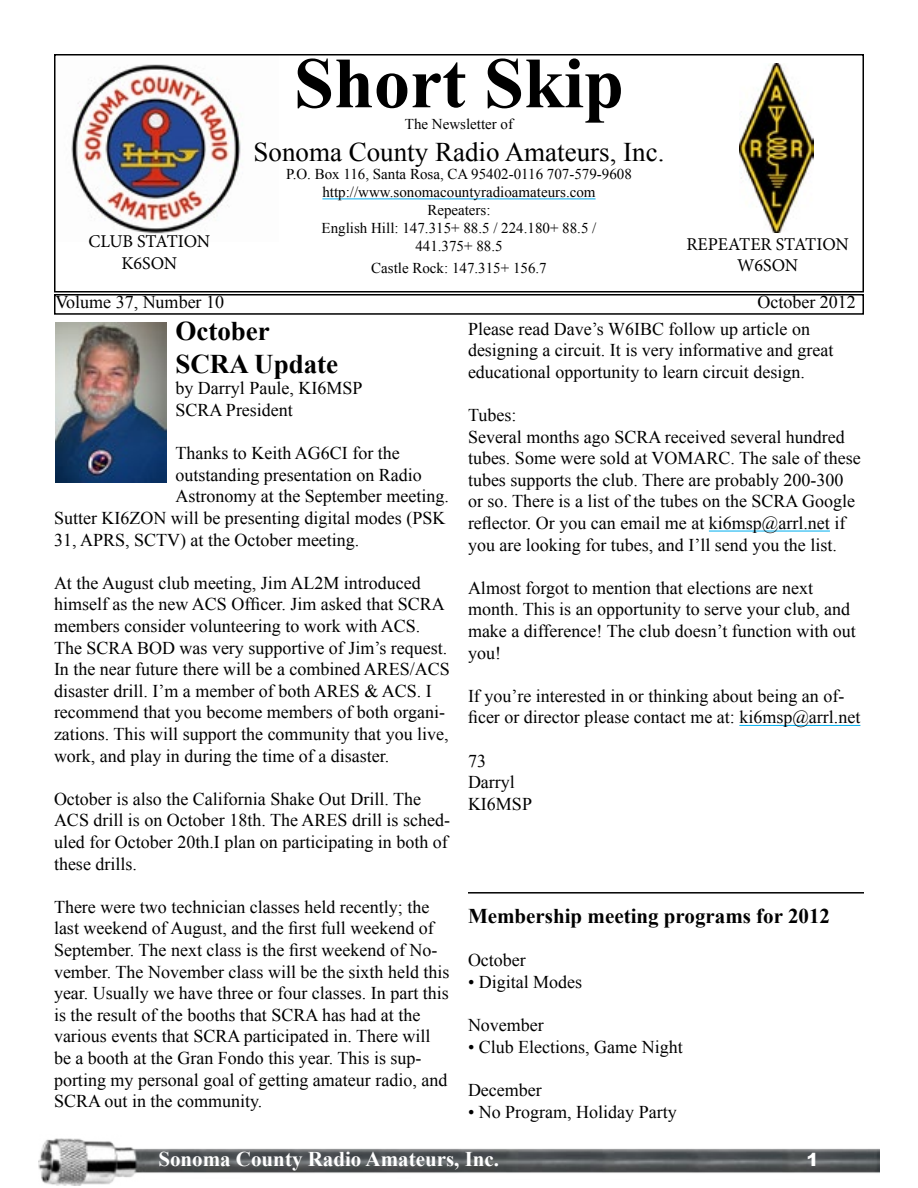
<style>
.page{position:relative;width:918px;height:1188px;background:#fff}
.page>*{position:absolute;margin:0;border:0;box-sizing:border-box;transform-origin:0 0}
.t1{font:700 72px "Times New Roman";color:#000}
.t2{font:27px "Times New Roman";color:#000}
.t3{font:700 27px/32.4px "Times New Roman";color:#000}
.t4{font:700 21px "Times New Roman";color:#000}
.t5{font:700 21px "Times New Roman";color:#fff}
.t6{font:18px/21.6px "Times New Roman";color:#000}
.t7{font:18px/21.6px "Minion Pro";letter-spacing:-.005em;color:#000;text-align:center}
.t8{font:900 18px "Arial";color:#fff}
.t9{font:15px/18px "Times New Roman";color:#000;text-align:center}
</style>
<div class="page">
<img style="left:39px;top:1138px;width:840px;height:47px">
<img style="left:71px;top:64px;width:170px;height:170px">
<img style="left:740px;top:64px;width:73px;height:168px">
<hr style="left:322px;top:199px;width:274px;height:1px;background:#00aeef">
<div style="left:54px;top:54px;width:810px;height:238px;border:2px solid #000"></div>
<div style="left:54px;top:294px;width:810px;height:21px;border:2px solid #000"></div>
<img style="left:56px;top:322px;width:110px;height:160px">
<hr style="left:709px;top:531px;width:121px;height:1px;background:#00aeef">
<hr style="left:739px;top:725px;width:121px;height:1px;background:#00aeef">
<hr style="left:468px;top:892px;width:396px;height:2px;background:#000">
<h1 class="t1" style="left:294px;top:33px;width:332px">Short Skip</h1>
<p class="t9" style="left:405px;top:115px;width:110px">The Newsletter of</p>
<h2 class="t2" style="left:254px;top:134px;width:412px">Sonoma County Radio Amateurs, Inc.</h2>
<p class="t9" style="left:286px;top:165px;width:347px">P.O. Box 116, Santa Rosa, CA 95402-0116 707-579-9608 http://www.sonomacountyradioamateurs.com<br>Repeaters:<br>English Hill: 147.315+ 88.5 / 224.180+ 88.5 /<br>441.375+ 88.5</p>
<p class="t9" style="left:371px;top:259px;width:177px">Castle Rock: 147.315+ 156.7</p>
<p class="t7" style="left:88px;top:231px;width:123px">CLUB STATION<br>K6SON</p>
<p class="t7" style="left:686px;top:233px;width:164px">REPEATER STATION<br>W6SON</p>
<p class="t6" style="left:56px;top:291px;width:170px">Volume 37, Number 10</p>
<p class="t6" style="left:758px;top:291px;width:100px">October 2012</p>
<h2 class="t3" style="left:175px;top:315px;width:164px">October<br>SCRA Update</h2>
<p class="t6" style="left:175px;top:377px;width:188px">by Darryl Paule, KI6MSP<br>SCRA President</p>
<p class="t6" style="left:175px;top:442px;width:226px">Thanks to Keith AG6CI for the</p>
<p class="t6" style="left:175px;top:464px;width:248px">outstanding presentation on Radio</p>
<p class="t6" style="left:175px;top:485px;width:275px">Astronomy at the September meeting.</p>
<p class="t6" style="left:54px;top:507px;width:393px">Sutter KI6ZON will be presenting digital modes (PSK</p>
<p class="t6" style="left:54px;top:529px;width:307px">31, APRS, SCTV) at the October meeting.</p>
<p class="t6" style="left:54px;top:572px;width:398px">At the August club meeting, Jim AL2M introduced himself as the new ACS Officer. Jim asked that SCRA members consider volunteering to work with ACS.<br>The SCRA BOD was very supportive of Jim’s request.<br>In the near future there will be a combined ARES/ACS disaster drill. I’m a member of both ARES &amp; ACS. I recommend that you become members of both organi&shy;zations. This will support the community that you live, work, and play in during the time of a disaster.</p>
<p class="t6" style="left:54px;top:788px;width:397px">October is also the California Shake Out Drill. The ACS drill is on October 18th. The ARES drill is sched&shy;uled for October 20th.I plan on participating in both of these drills.</p>
<p class="t6" style="left:54px;top:896px;width:397px">There were two technician classes held recently; the last weekend of August, and the first full weekend of September. The next class is the first weekend of No&shy;vember. The November class will be the sixth held this year. Usually we have three or four classes. In part this is the result of the booths that SCRA has had at the various events that SCRA participated in. There will be a booth at the Gran Fondo this year. This is sup&shy;porting my personal goal of getting amateur radio, and SCRA out in the community.</p>
<p class="t6" style="left:468px;top:318px;width:367px">Please read Dave’s W6IBC follow up article on designing a circuit. It is very informative and great educational opportunity to learn circuit design.</p>
<p class="t6" style="left:468px;top:404px;width:394px">Tubes:<br>Several months ago SCRA received several hundred tubes. Some were sold at VOMARC. The sale of these tubes supports the club. There are probably 200-300 or so. There is a list of the tubes on the SCRA Google reflector. Or you can email me at ki6msp@arrl.net if you are looking for tubes, and I’ll send you the list.</p>
<p class="t6" style="left:468px;top:577px;width:389px">Almost forgot to mention that elections are next month. This is an opportunity to serve your club, and make a difference! The club doesn’t function with out you!</p>
<p class="t6" style="left:468px;top:685px;width:394px">If you’re interested in or thinking about being an of&shy;ficer or director please contact me at: ki6msp@arrl.net</p>
<p class="t6" style="left:468px;top:750px;width:66px">73<br>Darryl<br>KI6MSP</p>
<p class="t4" style="left:468px;top:902px;width:364px">Membership meeting programs for 2012</p>
<p class="t6" style="left:468px;top:949px;width:59px">October</p>
<p class="t6" style="left:468px;top:971px;width:116px">• Digital Modes</p>
<p class="t6" style="left:468px;top:1014px;width:77px">November</p>
<p class="t6" style="left:468px;top:1036px;width:216px">• Club Elections, Game Night</p>
<p class="t6" style="left:468px;top:1079px;width:75px">December</p>
<p class="t6" style="left:468px;top:1101px;width:210px">• No Program, Holiday Party</p>
<p class="t5" style="left:158px;top:1144px;width:342px">Sonoma County Radio Amateurs, Inc.</p>
<p class="t8" style="left:806px;top:1147px;width:14px">1</p>
</div>
